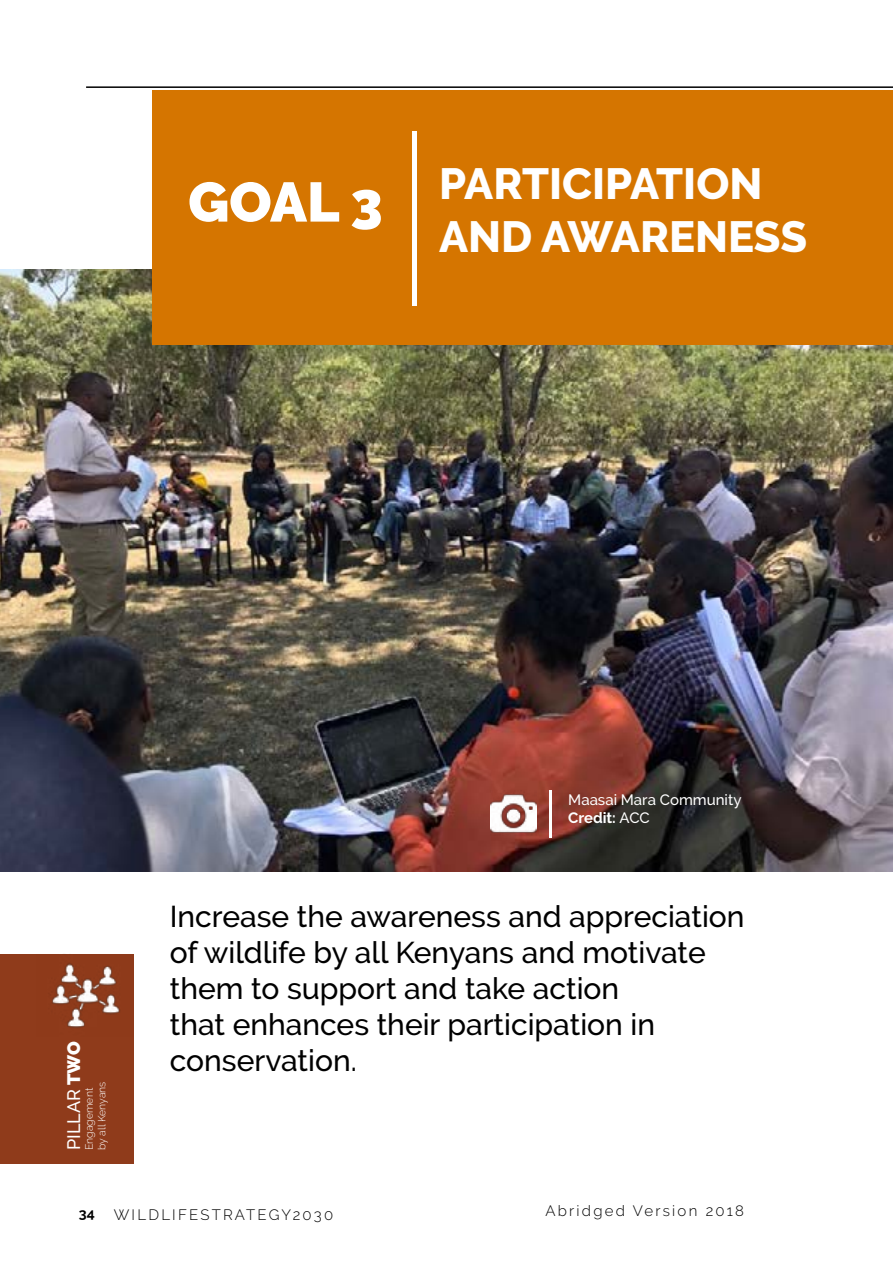
<style>
.page{position:relative;width:893px;height:1263px;background:#fff}
.page>*{position:absolute;margin:0;border:0;box-sizing:border-box;transform-origin:0 0}
.t1{font:900 55.5px "Raleway";color:#fff}
.t2{font:800 43.5px/52.2px "Raleway";color:#fff}
.t3{font:500 30px/36px "Raleway";color:#000}
.t4{font:500 18px "Raleway";color:#fff}
.t5{font:300 15px "Raleway";letter-spacing:.15em;color:#000}
.t6{font:500 15px/18px "Raleway";color:#fff}
.t7{font:700 13.5px "Raleway";color:#000;scale:1.05 1}
.t8{font:300 10.5px/12.6px "Raleway";color:#fff}
.s1{font-weight:900}
.s2{font-weight:700}
</style>
<div class="page">
<div style="left:0;top:954px;width:134px;height:210px;background:#8f3b1b"></div>
<img style="left:0;top:270px;width:893px;height:601px">
<hr style="left:86px;top:86px;width:807px;height:2px;background:#000">
<div style="left:153px;top:90px;width:740px;height:255px;background:#d57500"></div>
<hr style="left:412px;top:131px;width:4px;height:174px;background:#fff">
<img style="left:52px;top:963px;width:68px;height:65px">
<img style="left:491px;top:790px;width:46px;height:46px">
<hr style="left:549px;top:790px;width:3px;height:48px;background:#fff">
<h1 class="t1" style="left:188px;top:170px;width:196px">GOAL 3</h1>
<h2 class="t2" style="left:439px;top:158px;width:370px">PARTICIPATION<br>AND AWARENESS</h2>
<p class="t4" style="left:64px;top:1150px;width:110px;rotate:-90deg">PILLAR <span class="s1">TWO</span></p>
<p class="t8" style="left:83px;top:1150px;width:70px;rotate:-90deg">Engagement by all Kenyans</p>
<p class="t6" style="left:568px;top:790px;width:175px">Maasai Mara Community<br><span class="s2">Credit:</span> ACC</p>
<p class="t3" style="left:170px;top:898px;width:576px">Increase the awareness and appreciation of wildlife by all Kenyans and motivate them to support and take action<br>that enhances their participation in conservation.</p>
<p class="t7" style="left:79px;top:1206px;width:17px">34</p>
<p class="t5" style="left:114px;top:1205px;width:221px">WILDLIFESTRATEGY2030</p>
<p class="t5" style="left:545px;top:1202px;width:200px">Abridged Version 2018</p>
</div>
